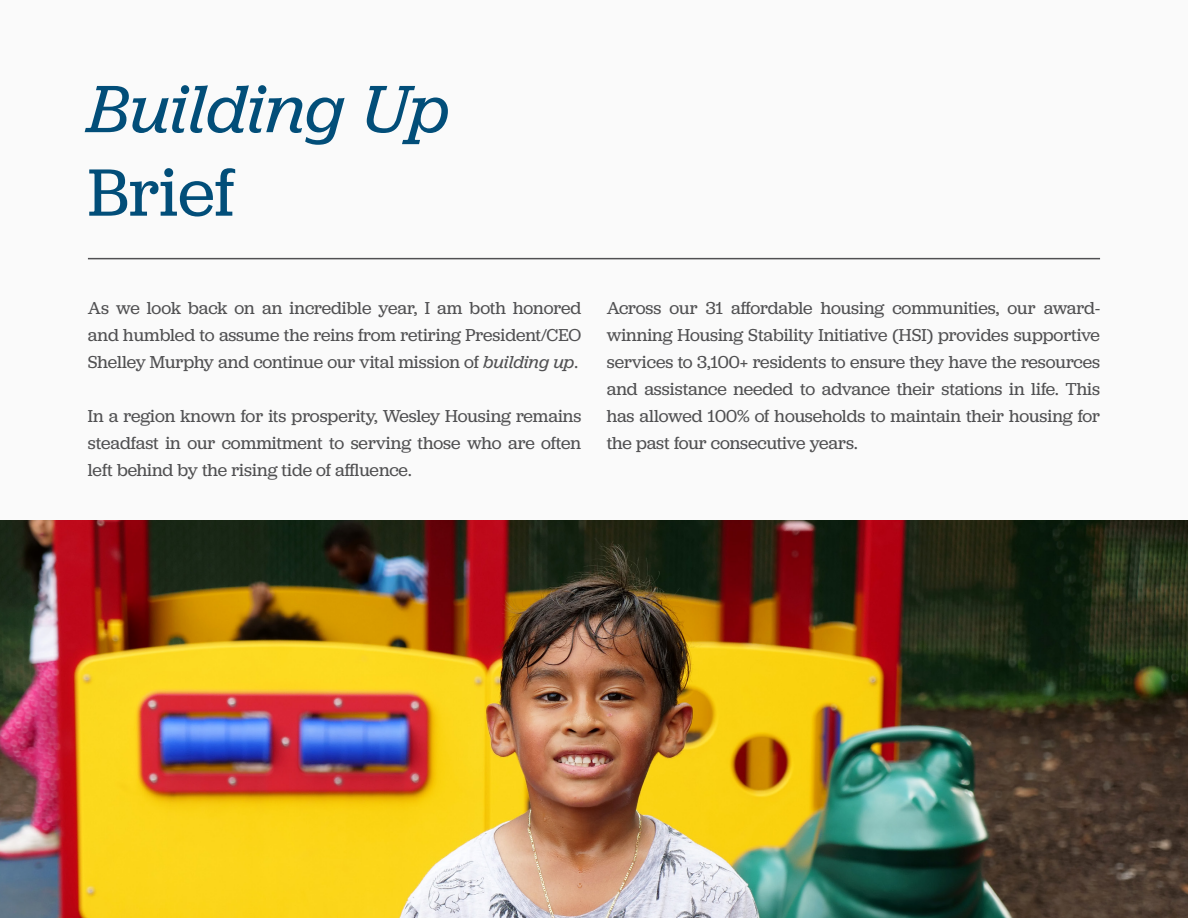
<style>
.page{position:relative;width:1188px;height:918px;background:#fafafa}
.page>*{position:absolute;margin:0;border:0;box-sizing:border-box;transform-origin:0 0}
.Paragraph_Style_8{font:italic 69.6px "Jubilat";color:#024e79}
.Paragraph_Style_8-2{font:69.6px "Jubilat";color:#024e79}
.Paragraph_Style_12{font:18px/27px "Jubilat";letter-spacing:-.005em;color:#505052;text-align:justify}
.s1{font-style:italic}
</style>
<div class="page">
<hr style="left:88px;top:258px;width:1012px;height:1px;background:#505052">
<img style="left:0;top:521px;width:1188px;height:397px">
<p class="Paragraph_Style_8" style="left:88px;top:65px;width:363px">Building Up</p>
<p class="Paragraph_Style_8-2" style="left:88px;top:149px;width:148px">Brief</p>
<p class="Paragraph_Style_12" style="left:88px;top:294px;width:495px">As we look back on an incredible year, I am both honored and humbled to assume the reins from retiring President/CEO Shelley Murphy and continue our vital mission of <span class="s1">building up</span>.</p>
<p class="Paragraph_Style_12" style="left:88px;top:402px;width:495px">In a region known for its prosperity, Wesley Housing remains steadfast in our commitment to serving those who are often left behind by the rising tide of affluence.</p>
<p class="Paragraph_Style_12" style="left:607px;top:294px;width:495px">Across our 31 affordable housing communities, our award&shy;winning Housing Stability Initiative (HSI) provides supportive services to 3,100+ residents to ensure they have the resources and assistance needed to advance their stations in life. This has allowed 100% of households to maintain their housing for the past four consecutive years.</p>
</div>
